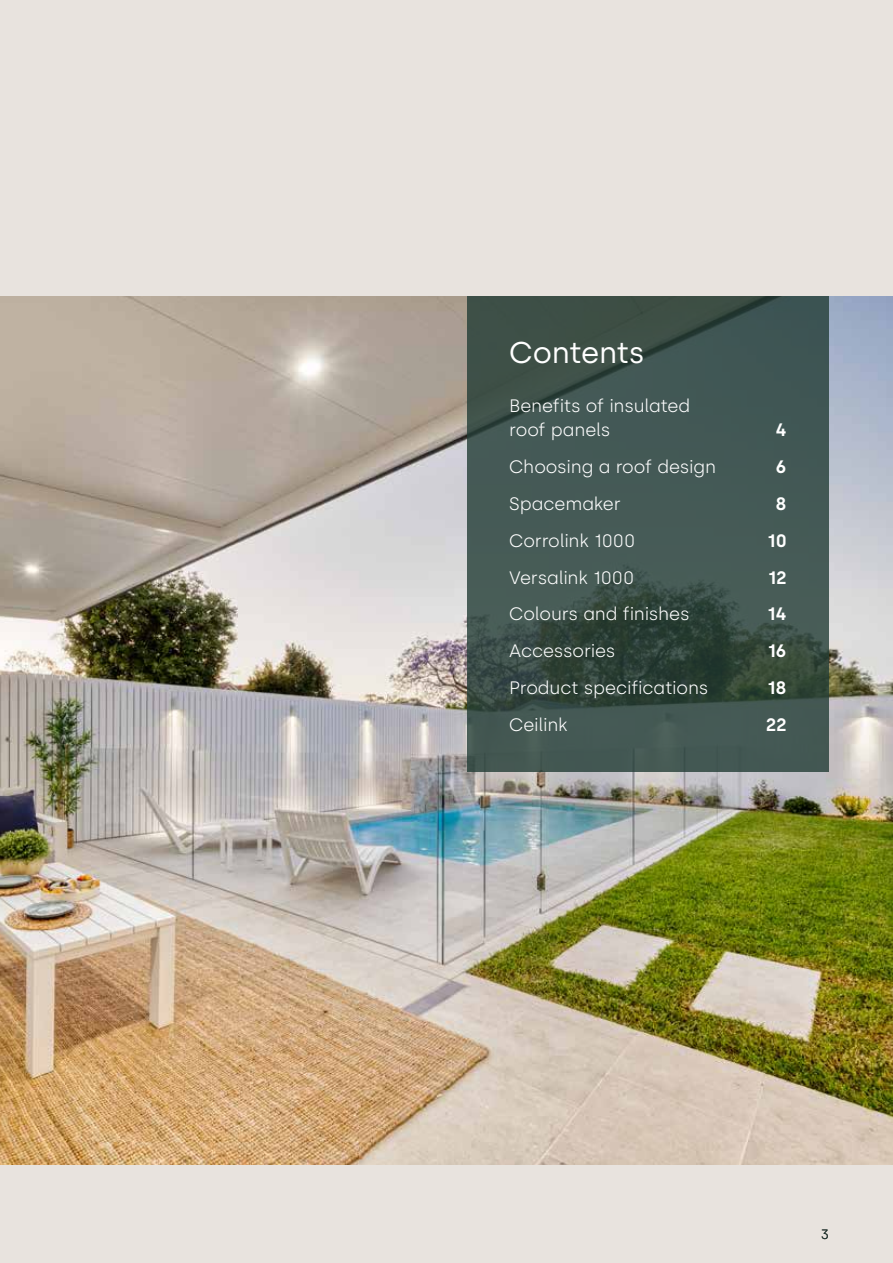
<style>
.page{position:relative;width:893px;height:1263px;background:#e8e3de}
.page>*{position:absolute;margin:0;border:0;box-sizing:border-box;transform-origin:0 0}
.t1{font:30px "Silka";letter-spacing:-.02em;color:#fff}
.t2{font:300 18px/24px "Silka";letter-spacing:-.01em;color:#fff}
.t3{font:600 18px "Silka";letter-spacing:-.005em;color:#fff}
.t4{font:300 13.5px "Silka";color:#000}
</style>
<div class="page">
<img style="left:0;top:296px;width:893px;height:868px">
<svg style="left:468px;top:296px;width:361px;height:476px;background:#3e534d"></svg>
<h1 class="t1" style="left:509px;top:335px;width:137px">Contents</h1>
<p class="t2" style="left:509px;top:394px;width:183px">Benefits of insulated roof panels</p>
<p class="t3" style="left:775px;top:419px;width:13px">4</p>
<p class="t2" style="left:509px;top:455px;width:208px">Choosing a roof design</p>
<p class="t3" style="left:776px;top:456px;width:13px">6</p>
<p class="t2" style="left:509px;top:492px;width:113px">Spacemaker</p>
<p class="t3" style="left:776px;top:493px;width:13px">8</p>
<p class="t2" style="left:509px;top:528px;width:128px">Corrolink 1000</p>
<p class="t3" style="left:767px;top:530px;width:21px">10</p>
<p class="t2" style="left:509px;top:565px;width:127px">Versalink 1000</p>
<p class="t3" style="left:768px;top:566px;width:20px">12</p>
<p class="t2" style="left:509px;top:602px;width:182px">Colours and finishes</p>
<p class="t3" style="left:767px;top:603px;width:21px">14</p>
<p class="t2" style="left:509px;top:639px;width:108px">Accessories</p>
<p class="t3" style="left:768px;top:640px;width:21px">16</p>
<p class="t2" style="left:509px;top:675px;width:201px">Product specifications</p>
<p class="t3" style="left:767px;top:677px;width:21px">18</p>
<p class="t2" style="left:509px;top:712px;width:60px">Ceilink</p>
<p class="t3" style="left:766px;top:713px;width:23px">22</p>
<p class="t4" style="left:821px;top:1227px;width:10px">3</p>
</div>
